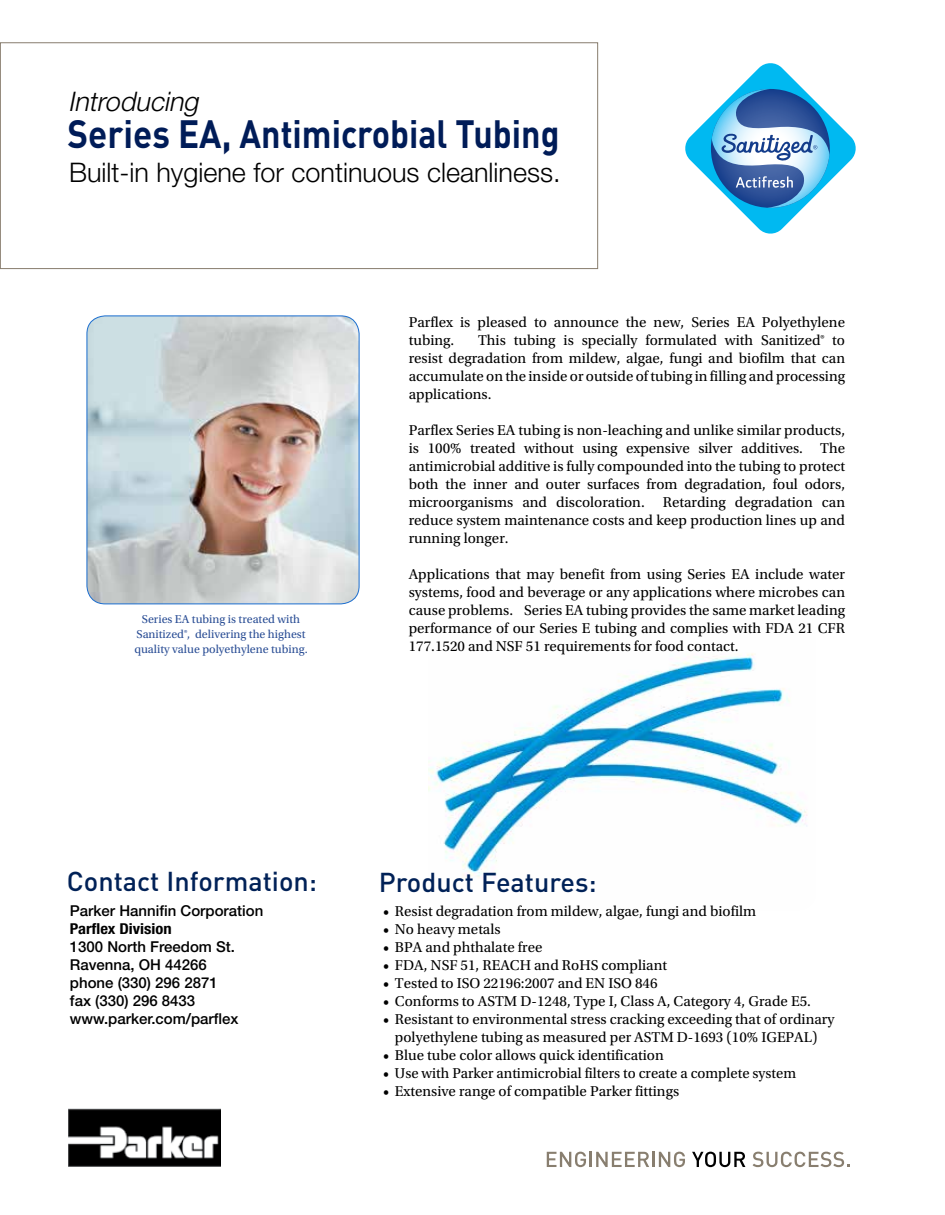
<style>
.page{position:relative;width:945px;height:1215px;background:#fff}
.page>*{position:absolute;margin:0;border:0;box-sizing:border-box;transform-origin:0 0}
.t1{font:700 39px "DINOT";color:#001c58;scale:.9 1}
.t2{font:300 27px "Helvetica Neue LT Std";color:#000}
.t3{font:500 27px "DINOT";color:#002157}
.t4{font:italic 300 27px "Helvetica Neue LT Std";color:#000}
.t5{font:15px/18px "Utopia Std";color:#000;text-align:justify}
.t6{font:500 15px/18px "Helvetica Neue LT Std";color:#000}
.t7{font:700 condensed 15px "Helvetica Neue LT Std";color:#000;scale:1.1 1}
.t8{font:12px/15px "Utopia Std";color:#284c94;text-align:center}
</style>
<div class="page">
<img style="left:428px;top:653px;width:380px;height:225px">
<img style="left:68px;top:1109px;width:152px;height:58px">
<svg style="left:547px;top:1152px;width:102px;height:15px"></svg>
<hr style="left:652px;top:1152px;width:3px;height:15px;background:#887e6f">
<svg style="left:659px;top:1152px;width:26px;height:15px"></svg>
<svg style="left:692px;top:1152px;width:53px;height:15px"></svg>
<svg style="left:753px;top:1152px;width:97px;height:15px"></svg>
<div style="left:0;top:42px;width:598px;height:227px;border:1px solid #887d6e"></div>
<svg style="left:685px;top:63px;width:171px;height:171px"></svg>
<img style="left:87px;top:316px;width:272px;height:288px">
<div style="left:87px;top:316px;width:272px;height:288px;border:1px solid #1a6dcf;border-radius:18px"></div>
<h2 class="t4" style="left:68px;top:85px;width:138px">Introducing</h2>
<h1 class="t1" style="left:68px;top:108px;width:548px">Series EA, Antimicrobial Tubing</h1>
<h2 class="t2" style="left:69px;top:156px;width:493px">Built-in hygiene for continuous cleanliness.</h2>
<p class="t8" style="left:134px;top:612px;width:175px">Series EA tubing is treated with<br>Sanitized®, delivering the highest quality value polyethylene tubing.</p>
<p class="t5" style="left:409px;top:314px;width:438px">Parflex is pleased to announce the new, Series EA Polyethylene tubing.</p>
<p class="t5" style="left:409px;top:332px;width:438px;text-indent:69px">This tubing is specially formulated with Sanitized® to resist degradation from mildew, algae, fungi and biofilm that can accumulate on the inside or outside of tubing in filling and processing applications.</p>
<p class="t5" style="left:409px;top:422px;width:438px">Parflex Series EA tubing is non-leaching and unlike similar products, is 100% treated without using expensive silver additives. The antimicrobial additive is fully compounded into the tubing to protect both the inner and outer surfaces from degradation, foul odors, microorganisms and discoloration. Retarding degradation can reduce system maintenance costs and keep production lines up and running longer.</p>
<p class="t5" style="left:409px;top:566px;width:438px">Applications that may benefit from using Series EA include water systems, food and beverage or any applications where microbes can cause problems. Series EA tubing provides the same market leading performance of our Series E tubing and complies with FDA 21 CFR 177.1520 and NSF 51 requirements for food contact.</p>
<h2 class="t3" style="left:67px;top:863px;width:252px">Contact Information:</h2>
<p class="t6" style="left:70px;top:902px;width:195px">Parker Hannifin Corporation</p>
<p class="t7" style="left:70px;top:920px;width:94px">Parflex Division</p>
<p class="t6" style="left:70px;top:938px;width:170px">1300 North Freedom St.<br>Ravenna, OH 44266 phone (330) 296 2871 fax (330) 296 8433 www.parker.com/parflex</p>
<h2 class="t3" style="left:379px;top:864px;width:219px">Product Features:</h2>
<p class="t5" style="left:383px;top:902px;width:374px">• Resist degradation from mildew, algae, fungi and biofilm</p>
<p class="t5" style="left:383px;top:920px;width:119px">• No heavy metals</p>
<p class="t5" style="left:383px;top:938px;width:161px">• BPA and phthalate free</p>
<p class="t5" style="left:383px;top:956px;width:285px">• FDA, NSF 51, REACH and RoHS compliant</p>
<p class="t5" style="left:383px;top:974px;width:276px">• Tested to ISO 22196:2007 and EN ISO 846</p>
<p class="t5" style="left:383px;top:992px;width:429px">• Conforms to ASTM D-1248, Type I, Class A, Category 4, Grade E5.</p>
<p class="t5" style="left:383px;top:1010px;width:453px;text-align:center">• Resistant to environmental stress cracking exceeding that of ordinary polyethylene tubing as measured per ASTM D-1693 (10% IGEPAL)</p>
<p class="t5" style="left:383px;top:1046px;width:282px">• Blue tube color allows quick identification</p>
<p class="t5" style="left:383px;top:1064px;width:414px">• Use with Parker antimicrobial filters to create a complete system</p>
<p class="t5" style="left:383px;top:1082px;width:297px">• Extensive range of compatible Parker fittings</p>
</div>
